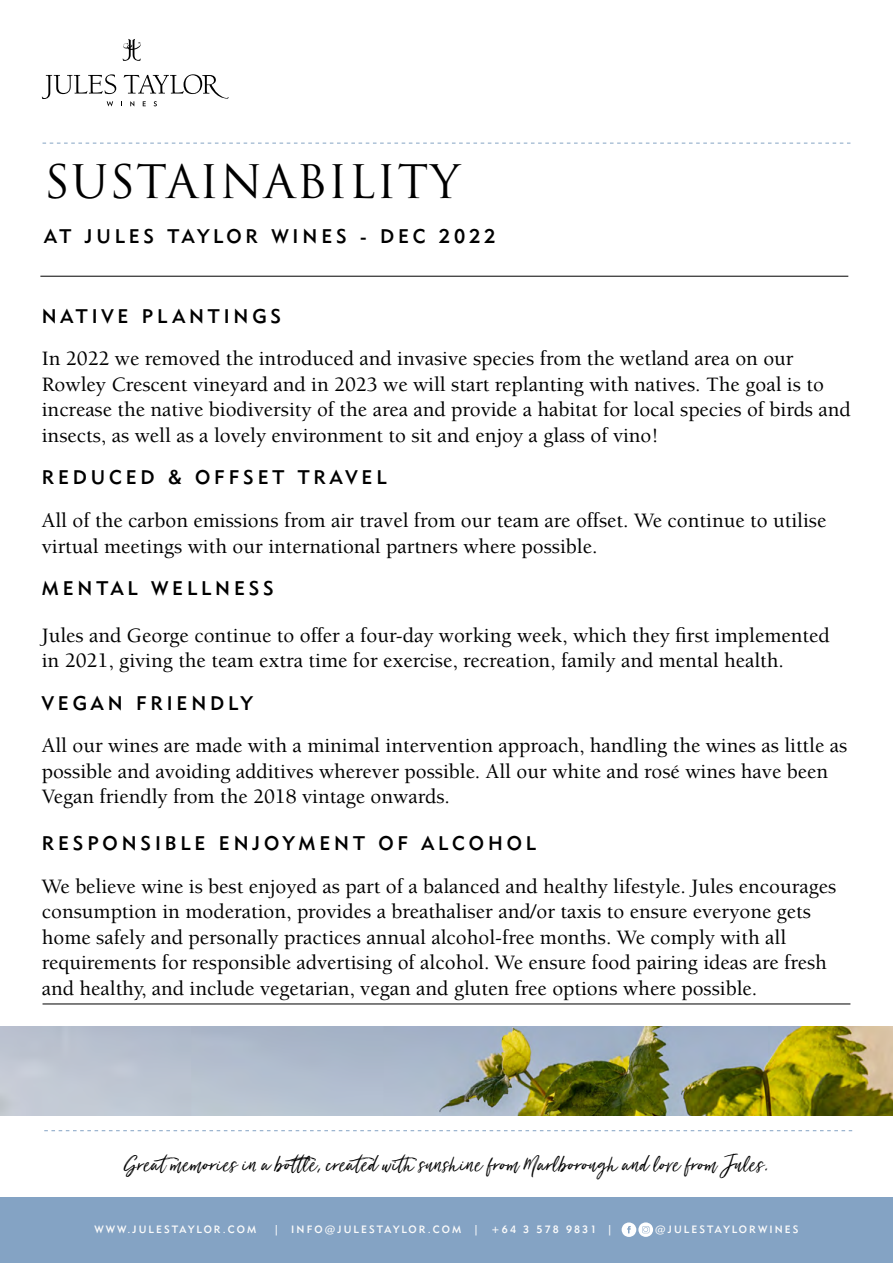
<style>
.page{position:relative;width:893px;height:1263px;background:#fff}
.page>*{position:absolute;margin:0;border:0;box-sizing:border-box;transform-origin:0 0}
.t1{font:45px "Trajan Pro";letter-spacing:.025em;color:#000}
.t2{font:27px "Just Lovely Slanted Alt 1";letter-spacing:.02em;color:#000}
.t3{font:500 21px/25.5px "Berkeley Std";color:#000}
.t4{font:19.5px "Geometric 415 BT Medium A";letter-spacing:.2em;color:#000}
.t5{font:10.5px "Geometric 415 BT Medium A";letter-spacing:.2em;color:#fbfbfb}
</style>
<div class="page">
<div style="left:0;top:1197px;width:893px;height:66px;background:#84a3c4"></div>
<svg style="left:43px;top:143px;width:807px;height:1px"></svg>
<svg style="left:44px;top:1130px;width:808px;height:1px"></svg>
<hr style="left:40px;top:276px;width:808px;height:1px;background:#000">
<svg style="left:622px;top:1222px;width:31px;height:15px"></svg>
<svg style="left:123px;top:39px;width:18px;height:22px"></svg>
<svg style="left:42px;top:74px;width:187px;height:32px"></svg>
<img style="left:0;top:1027px;width:893px;height:88px">
<hr style="left:43px;top:1003px;width:807px;height:1px;background:#000">
<h1 class="t1" style="left:44px;top:153px;width:417px">SUSTAINABILITY</h1>
<p class="t4" style="left:44px;top:224px;width:453px">AT JULES TAYLOR WINES - DEC 2022</p>
<p class="t4" style="left:42px;top:304px;width:241px">NATIVE PLANTINGS</p>
<p class="t3" style="left:42px;top:346px;width:810px">In 2022 we removed the introduced and invasive species from the wetland area on our Rowley Crescent vineyard and in 2023 we will start replanting with natives. The goal is to increase the native biodiversity of the area and provide a habitat for local species of birds and insects, as well as a lovely environment to sit and enjoy a glass of vino!</p>
<p class="t4" style="left:42px;top:466px;width:346px">REDUCED &amp; OFFSET TRAVEL</p>
<p class="t3" style="left:42px;top:508px;width:786px">All of the carbon emissions from air travel from our team are offset. We continue to utilise virtual meetings with our international partners where possible.</p>
<p class="t4" style="left:42px;top:576px;width:234px">MENTAL WELLNESS</p>
<p class="t3" style="left:42px;top:623px;width:789px">Jules and George continue to offer a four-day working week, which they first implemented in 2021, giving the team extra time for exercise, recreation, family and mental health.</p>
<p class="t4" style="left:42px;top:691px;width:212px">VEGAN FRIENDLY</p>
<p class="t3" style="left:42px;top:733px;width:807px">All our wines are made with a minimal intervention approach, handling the wines as little as possible and avoiding additives wherever possible. All our white and rosé wines have been<br>Vegan friendly from the 2018 vintage onwards.</p>
<p class="t4" style="left:42px;top:831px;width:496px">RESPONSIBLE ENJOYMENT OF ALCOHOL</p>
<p class="t3" style="left:42px;top:874px;width:796px">We believe wine is best enjoyed as part of a balanced and healthy lifestyle. Jules encourages consumption in moderation, provides a breathaliser and/or taxis to ensure everyone gets home safely and personally practices annual alcohol-free months. We comply with all requirements for responsible advertising of alcohol. We ensure food pairing ideas are fresh and healthy, and include vegetarian, vegan and gluten free options where possible.</p>
<p class="t2" style="left:124px;top:1150px;width:646px">Greatmemories in a bottle, created with sunshine from Marlborough and love from Jules.</p>
<p class="t5" style="left:94px;top:1223px;width:163px">WWW.JULESTAYLOR.COM</p>
<p class="t5" style="left:274px;top:1223px;width:340px">| INFO@JULESTAYLOR.COM | +64 3 578 9831 |</p>
<p class="t5" style="left:655px;top:1223px;width:145px">@JULESTAYLORWINES</p>
</div>
